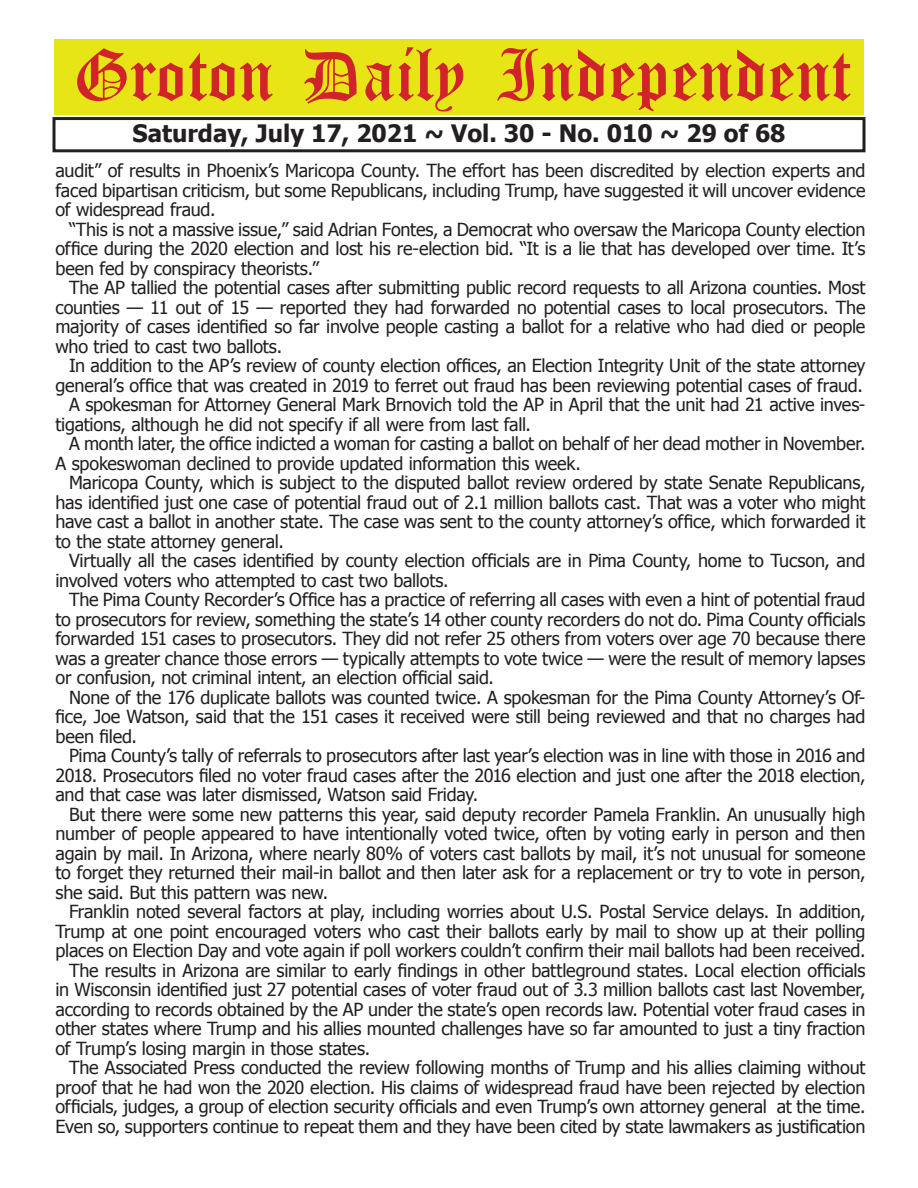
<style>
.page{position:relative;width:918px;height:1188px;background:#fff}
.page>*{position:absolute;margin:0;border:0;box-sizing:border-box;transform-origin:0 0}
.t1{font:54px "Old English Five";color:#d1232a}
.t2{font:700 24px "Tahoma";color:#231f20}
.t3{font:18px/19.5px "Tahoma";letter-spacing:-.015em;color:#231f20;text-align:justify}
</style>
<div class="page">
<div style="left:52px;top:117px;width:814px;height:35px;border:3px solid #231f20"></div>
<div style="left:54px;top:40px;width:810px;height:75px;background:#e7e515"></div>
<h1 class="t1" style="left:73px;top:50px;width:779px">Groton Daily Independent</h1>
<h2 class="t2" style="left:133px;top:116px;width:654px">Saturday, July 17, 2021 ~ Vol. 30 - No. 010 ~ 29 of 68</h2>
<p class="t3" style="left:56px;top:160px;width:811px">audit” of results in Phoenix’s Maricopa County. The effort has been discredited by election experts and faced bipartisan criticism, but some Republicans, including Trump, have suggested it will uncover evidence of widespread fraud.</p>
<p class="t3" style="left:56px;top:219px;width:812px;text-indent:14px">“This is not a massive issue,” said Adrian Fontes, a Democrat who oversaw the Maricopa County election office during the 2020 election and lost his re-election bid. “It is a lie that has developed over time. It’s been fed by conspiracy theorists.”</p>
<p class="t3" style="left:56px;top:277px;width:812px;text-indent:14px">The AP tallied the potential cases after submitting public record requests to all Arizona counties. Most counties — 11 out of 15 — reported they had forwarded no potential cases to local prosecutors. The majority of cases identified so far involve people casting a ballot for a relative who had died or people who tried to cast two ballots.</p>
<p class="t3" style="left:69px;top:355px;width:798px">In addition to the AP’s review of county election offices, an Election Integrity Unit of the state attorney</p>
<p class="t3" style="left:56px;top:375px;width:809px">general’s office that was created in 2019 to ferret out fraud has been reviewing potential cases of fraud.</p>
<p class="t3" style="left:69px;top:394px;width:798px">A spokesman for Attorney General Mark Brnovich told the AP in April that the unit had 21 active inves-</p>
<p class="t3" style="left:56px;top:414px;width:477px">tigations, although he did not specify if all were from last fall.</p>
<p class="t3" style="left:69px;top:433px;width:798px">A month later, the office indicted a woman for casting a ballot on behalf of her dead mother in November.</p>
<p class="t3" style="left:56px;top:453px;width:527px">A spokeswoman declined to provide updated information this week.</p>
<p class="t3" style="left:69px;top:472px;width:798px">Maricopa County, which is subject to the disputed ballot review ordered by state Senate Republicans,</p>
<p class="t3" style="left:56px;top:492px;width:811px">has identified just one case of potential fraud out of 2.1 million ballots cast. That was a voter who might</p>
<p class="t3" style="left:56px;top:511px;width:811px">have cast a ballot in another state. The case was sent to the county attorney’s office, which forwarded it</p>
<p class="t3" style="left:56px;top:531px;width:230px">to the state attorney general.</p>
<p class="t3" style="left:69px;top:550px;width:798px">Virtually all the cases identified by county election officials are in Pima County, home to Tucson, and</p>
<p class="t3" style="left:56px;top:570px;width:395px">involved voters who attempted to cast two ballots.</p>
<p class="t3" style="left:69px;top:589px;width:798px">The Pima County Recorder’s Office has a practice of referring all cases with even a hint of potential fraud</p>
<p class="t3" style="left:56px;top:609px;width:811px">to prosecutors for review, something the state’s 14 other county recorders do not do. Pima County officials</p>
<p class="t3" style="left:56px;top:628px;width:811px">forwarded 151 cases to prosecutors. They did not refer 25 others from voters over age 70 because there</p>
<p class="t3" style="left:56px;top:648px;width:811px">was a greater chance those errors — typically attempts to vote twice — were the result of memory lapses</p>
<p class="t3" style="left:56px;top:667px;width:440px">or confusion, not criminal intent, an election official said.</p>
<p class="t3" style="left:69px;top:687px;width:798px">None of the 176 duplicate ballots was counted twice. A spokesman for the Pima County Attorney’s Of-</p>
<p class="t3" style="left:56px;top:706px;width:811px">fice, Joe Watson, said that the 151 cases it received were still being reviewed and that no charges had</p>
<p class="t3" style="left:56px;top:726px;width:83px">been filed.</p>
<p class="t3" style="left:69px;top:745px;width:798px">Pima County’s tally of referrals to prosecutors after last year’s election was in line with those in 2016 and</p>
<p class="t3" style="left:56px;top:765px;width:811px">2018. Prosecutors filed no voter fraud cases after the 2016 election and just one after the 2018 election,</p>
<p class="t3" style="left:56px;top:784px;width:424px">and that case was later dismissed, Watson said Friday.</p>
<p class="t3" style="left:69px;top:804px;width:798px">But there were some new patterns this year, said deputy recorder Pamela Franklin. An unusually high</p>
<p class="t3" style="left:56px;top:823px;width:811px">number of people appeared to have intentionally voted twice, often by voting early in person and then</p>
<p class="t3" style="left:56px;top:843px;width:812px">again by mail. In Arizona, where nearly 80% of voters cast ballots by mail, it’s not unusual for someone</p>
<p class="t3" style="left:56px;top:862px;width:811px">to forget they returned their mail-in ballot and then later ask for a replacement or try to vote in person,</p>
<p class="t3" style="left:56px;top:882px;width:274px">she said. But this pattern was new.</p>
<p class="t3" style="left:69px;top:901px;width:798px">Franklin noted several factors at play, including worries about U.S. Postal Service delays. In addition,</p>
<p class="t3" style="left:56px;top:921px;width:811px">Trump at one point encouraged voters who cast their ballots early by mail to show up at their polling</p>
<p class="t3" style="left:56px;top:940px;width:812px">places on Election Day and vote again if poll workers couldn’t confirm their mail ballots had been received.</p>
<p class="t3" style="left:69px;top:960px;width:798px">The results in Arizona are similar to early findings in other battleground states. Local election officials</p>
<p class="t3" style="left:56px;top:979px;width:812px">in Wisconsin identified just 27 potential cases of voter fraud out of 3.3 million ballots cast last November,</p>
<p class="t3" style="left:56px;top:999px;width:811px">according to records obtained by the AP under the state’s open records law. Potential voter fraud cases in</p>
<p class="t3" style="left:56px;top:1018px;width:811px">other states where Trump and his allies mounted challenges have so far amounted to just a tiny fraction</p>
<p class="t3" style="left:56px;top:1038px;width:316px">of Trump’s losing margin in those states.</p>
<p class="t3" style="left:69px;top:1057px;width:798px">The Associated Press conducted the review following months of Trump and his allies claiming without</p>
<p class="t3" style="left:56px;top:1077px;width:812px">proof that he had won the 2020 election. His claims of widespread fraud have been rejected by election</p>
<p class="t3" style="left:56px;top:1096px;width:812px">officials, judges, a group of election security officials and even Trump’s own attorney general at the time.</p>
<p class="t3" style="left:56px;top:1116px;width:812px">Even so, supporters continue to repeat them and they have been cited by state lawmakers as justification</p>
</div>
